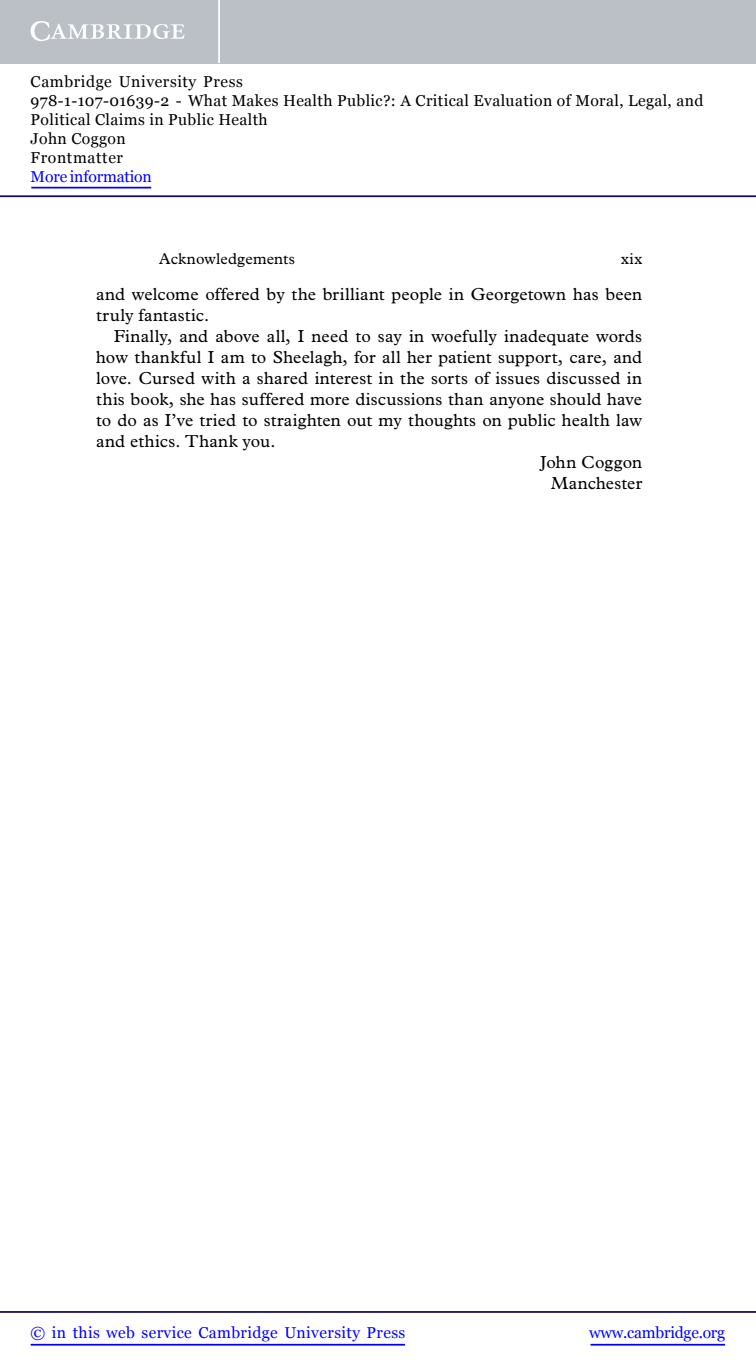
<style>
.page{position:relative;width:756px;height:1371px;background:#fff}
.page>*{position:absolute;margin:0;border:0;box-sizing:border-box;transform-origin:0 0}
.t1{font:17.5px "Plantin Std";letter-spacing:.01em;color:#000}
.t2{font:15.75px/18.9px "Georgia";letter-spacing:.025em;color:#000}
.t3{font:15.75px "Georgia";letter-spacing:.025em;color:#00f}
.t4{font:15.75px "Plantin Std";letter-spacing:.01em;color:#000}
.t5{font:15.75px "Georgia";letter-spacing:-.015em;color:#00f}
.t6{font:15.75px "Georgia";letter-spacing:-.01em;color:#00f}
</style>
<div class="page">
<div style="left:0;top:0;width:756px;height:63px;background:#bac0c6"></div>
<svg style="left:31px;top:21px;width:154px;height:20px"></svg>
<hr style="left:218px;top:0;width:2px;height:63px;background:#fff">
<hr style="left:0;top:195px;width:756px;height:2px;background:#150666">
<hr style="left:591px;top:1343px;width:134px;height:2px;background:#00f">
<hr style="left:0;top:1310px;width:756px;height:2px;background:#150666">
<hr style="left:31px;top:1343px;width:374px;height:2px;background:#00f">
<hr style="left:31px;top:187px;width:120px;height:1px;background:#00f">
<p class="t2" style="left:31px;top:72px;width:674px">Cambridge University Press<br>978-1-107-01639-2 - What Makes Health Public?: A Critical Evaluation of Moral, Legal, and Political Claims in Public Health<br>John Coggon<br>Frontmatter</p>
<p class="t6" style="left:31px;top:167px;width:123px">More information</p>
<p class="t4" style="left:159px;top:249px;width:137px">Acknowledgements</p>
<p class="t4" style="left:621px;top:249px;width:23px">xix</p>
<p class="t1" style="left:96px;top:284px;width:547px">and welcome offered by the brilliant people in Georgetown has been</p>
<p class="t1" style="left:96px;top:305px;width:114px">truly fantastic.</p>
<p class="t1" style="left:114px;top:326px;width:530px">Finally, and above all, I need to say in woefully inadequate words</p>
<p class="t1" style="left:96px;top:347px;width:548px">how thankful I am to Sheelagh, for all her patient support, care, and</p>
<p class="t1" style="left:96px;top:368px;width:547px">love. Cursed with a shared interest in the sorts of issues discussed in</p>
<p class="t1" style="left:96px;top:389px;width:547px">this book, she has suffered more discussions than anyone should have</p>
<p class="t1" style="left:96px;top:410px;width:547px">to do as I’ve tried to straighten out my thoughts on public health law</p>
<p class="t1" style="left:96px;top:431px;width:181px">and ethics. Thank you.</p>
<p class="t1" style="left:540px;top:452px;width:103px">John Coggon</p>
<p class="t1" style="left:551px;top:473px;width:93px">Manchester</p>
<p class="t3" style="left:31px;top:1322px;width:376px">© in this web service Cambridge University Press</p>
<p class="t5" style="left:589px;top:1322px;width:137px">www.cambridge.org</p>
</div>
